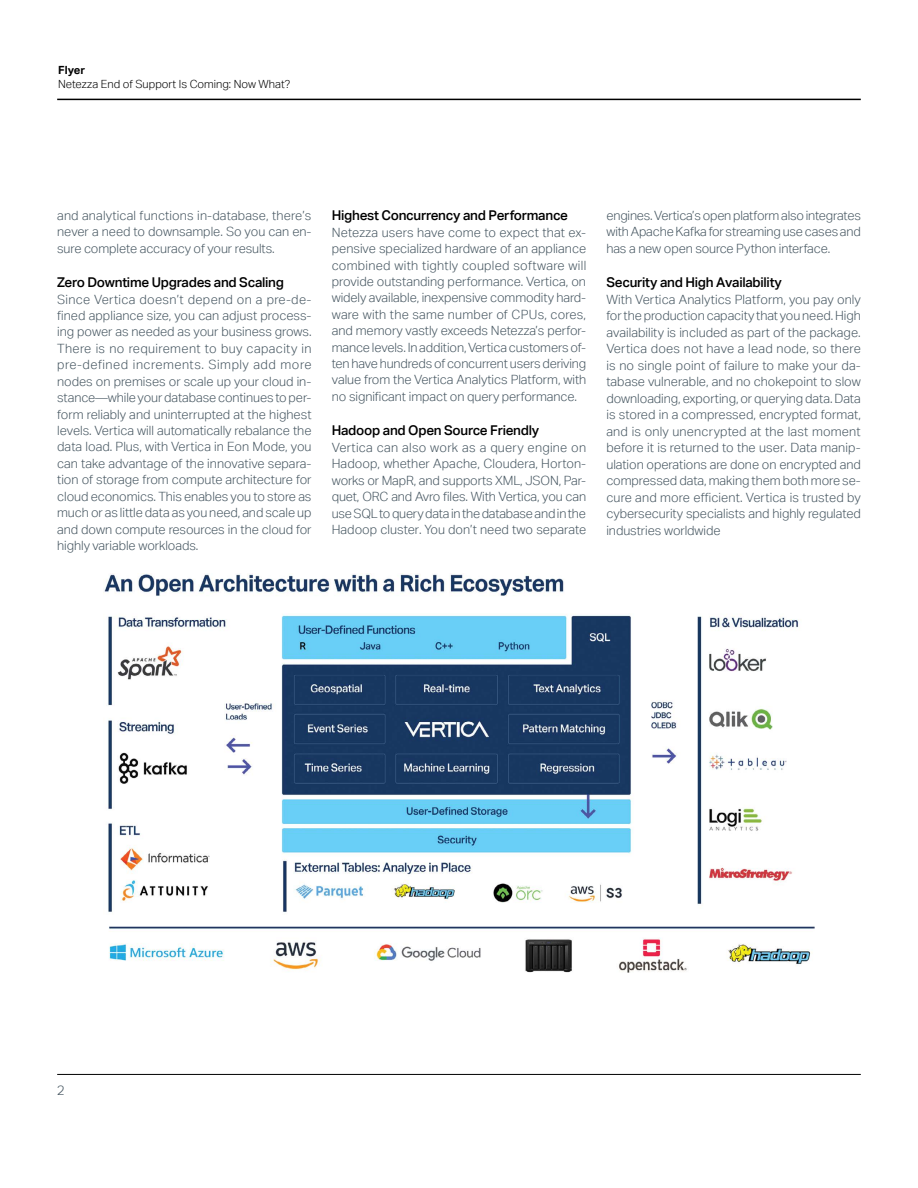
<style>
.page{position:relative;width:918px;height:1188px;background:#fff}
.page>*{position:absolute;margin:0;border:0;box-sizing:border-box;transform-origin:0 0}
.subhead_9_12_medium{font:500 13.5px "Aktiv Grotesk";letter-spacing:-.02em;color:#000}
.t1{font:300 13.5px "Aktiv Grotesk";color:#455560}
.body_8_5_11-grey{font:300 12.75px/16.5px "Aktiv Grotesk";letter-spacing:-.005em;color:#455560;text-align:justify}
.t2{font:300 11.25px "Aktiv Grotesk";color:#000}
.t3{font:700 11.25px "Aktiv Grotesk";color:#000}
</style>
<div class="page">
<hr style="left:57px;top:1074px;width:804px;height:1px;background:#000">
<hr style="left:57px;top:99px;width:804px;height:1px;background:#000">
<img style="left:104px;top:574px;width:710px;height:398px">
<p class="t3" style="left:58px;top:63px;width:28px">Flyer</p>
<p class="t2" style="left:58px;top:78px;width:234px">Netezza End of Support Is Coming: Now What?</p>
<p class="body_8_5_11-grey" style="left:57px;top:207px;width:256px">and analytical functions in-database, there’s never a need to downsample. So you can en&shy;sure complete accuracy of your results.</p>
<p class="subhead_9_12_medium" style="left:57px;top:274px;width:228px">Zero Downtime Upgrades and Scaling</p>
<p class="body_8_5_11-grey" style="left:57px;top:291px;width:256px">Since Vertica doesn’t depend on a pre-de&shy;fined appliance size, you can adjust process&shy;ing power as needed as your business grows.<br>There is no requirement to buy capacity in pre-defined increments. Simply add more nodes on premises or scale up your cloud in&shy;stance—while your database continues to per&shy;form reliably and uninterrupted at the highest levels. Vertica will automatically rebalance the data load. Plus, with Vertica in Eon Mode, you can take advantage of the innovative separa&shy;tion of storage from compute architecture for cloud economics. This enables you to store as much or as little data as you need, and scale up and down compute resources in the cloud for highly variable workloads.</p>
<p class="subhead_9_12_medium" style="left:332px;top:207px;width:238px">Highest Concurrency and Performance</p>
<p class="body_8_5_11-grey" style="left:332px;top:224px;width:256px">Netezza users have come to expect that ex&shy;pensive specialized hardware of an appliance combined with tightly coupled software will provide outstanding performance. Vertica, on widely available, inexpensive commodity hard&shy;ware with the same number of CPUs, cores, and memory vastly exceeds Netezza’s perfor&shy;mance levels. In addition, Vertica customers of&shy;ten have hundreds of concurrent users deriving value from the Vertica Analytics Platform, with no significant impact on query performance.</p>
<p class="subhead_9_12_medium" style="left:332px;top:422px;width:209px">Hadoop and Open Source Friendly</p>
<p class="body_8_5_11-grey" style="left:332px;top:439px;width:256px">Vertica can also work as a query engine on Hadoop, whether Apache, Cloudera, Horton&shy;works or MapR, and supports XML, JSON, Par&shy;quet, ORC and Avro files. With Vertica, you can use SQL to query data in the database and in the Hadoop cluster. You don’t need two separate</p>
<p class="body_8_5_11-grey" style="left:606px;top:207px;width:256px">engines. Vertica’s open platform also integrates with Apache Kafka for streaming use cases and has a new open source Python interface.</p>
<p class="subhead_9_12_medium" style="left:606px;top:274px;width:177px">Security and High Availability</p>
<p class="body_8_5_11-grey" style="left:606px;top:291px;width:256px">With Vertica Analytics Platform, you pay only for the production capacity that you need. High availability is included as part of the package.<br>Vertica does not have a lead node, so there is no single point of failure to make your da&shy;tabase vulnerable, and no chokepoint to slow downloading, exporting, or querying data. Data is stored in a compressed, encrypted format, and is only unencrypted at the last moment before it is returned to the user. Data manip&shy;ulation operations are done on encrypted and compressed data, making them both more se&shy;cure and more efficient. Vertica is trusted by cybersecurity specialists and highly regulated industries worldwide</p>
<p class="t1" style="left:57px;top:1082px;width:9px">2</p>
</div>
